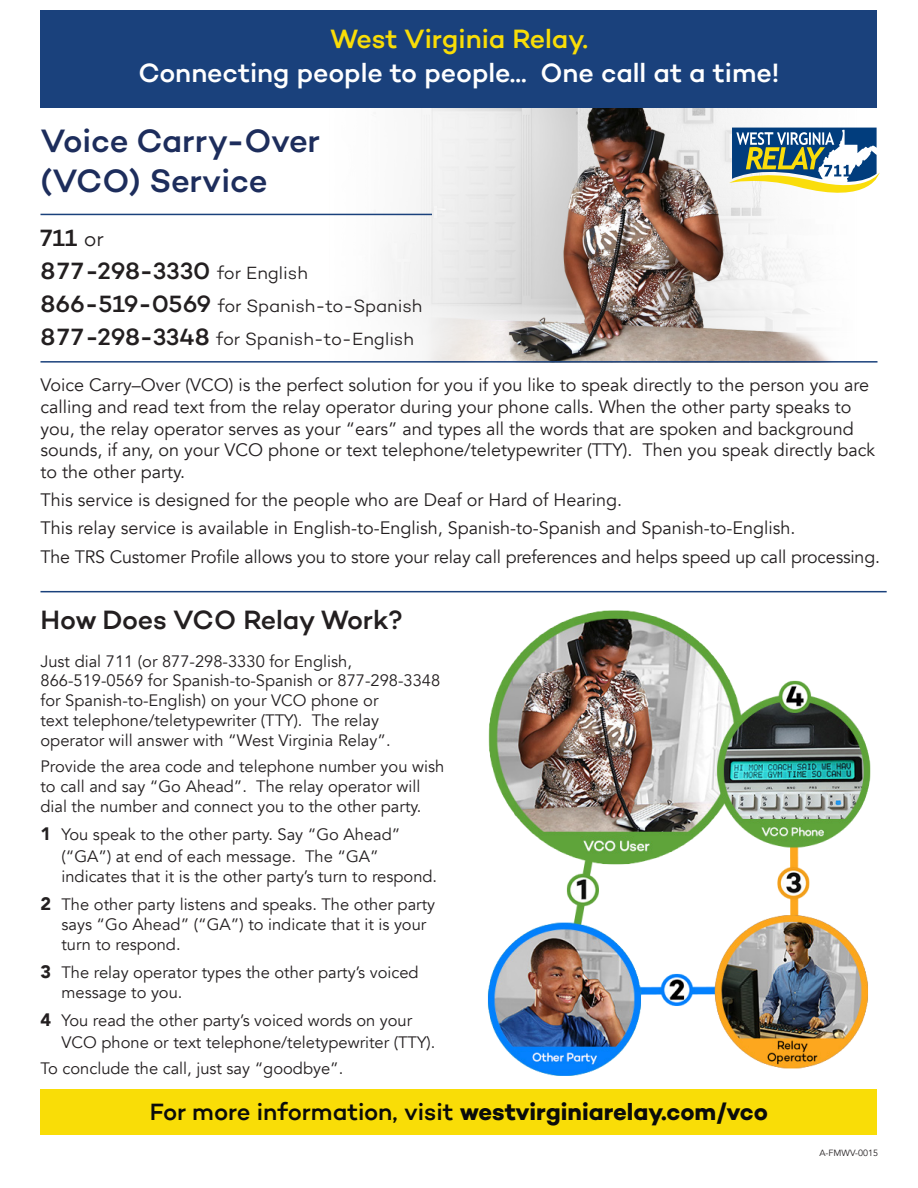
<style>
.page{position:relative;width:918px;height:1188px;background:#fff}
.page>*{position:absolute;margin:0;border:0;box-sizing:border-box;transform-origin:0 0}
.t1{font:500 33px/39.6px "Campton";letter-spacing:-.005em;color:#1d2d5c}
.t2{font:500 27px "Campton";letter-spacing:-.005em;color:#fff}
.t3{font:500 27px "Campton";letter-spacing:-.01em;color:#231f20}
.t4{font:500 27px "Campton";letter-spacing:-.005em;color:#f9dd07}
.t5{font:700 24px "Campton";letter-spacing:-.005em;color:#0b0c0b}
.t6{font:500 24px "Campton";color:#231f20}
.t7{font:18px/21.6px "Avenir";color:#231f20}
.t8{font:300 18px "Campton";letter-spacing:-.01em;color:#231f20}
.t9{font:16.5px/19.8px "Avenir";color:#231f20}
.t10{font:9px "Avenir";color:#231f20}
.s1{font-weight:300;font-size:21px}
.s2{font-weight:300;font-size:18px}
.s3{font-weight:500;font-size:24px}
.s4{font-weight:900;font-size:18px}
.s5{font-weight:500}
</style>
<div class="page">
<img style="left:139px;top:108px;width:738px;height:253px">
<hr style="left:40px;top:361px;width:838px;height:2px;background:#1a417c">
<hr style="left:40px;top:591px;width:847px;height:1px;background:#1a417c">
<img style="left:487px;top:610px;width:384px;height:466px">
<div style="left:40px;top:1089px;width:838px;height:46px;background:#f9dd07"></div>
<div style="left:40px;top:11px;width:838px;height:97px;background:#1a417c"></div>
<svg style="left:729px;top:128px;width:151px;height:65px"></svg>
<hr style="left:40px;top:214px;width:392px;height:1px;background:#1a417c">
<p class="t4" style="left:330px;top:21px;width:260px">West Virginia Relay.</p>
<p class="t2" style="left:139px;top:56px;width:642px">Connecting people to people... One call at a time!</p>
<p class="t1" style="left:40px;top:121px;width:281px">Voice Carry-Over (VCO) Service</p>
<p class="t6" style="left:40px;top:223px;width:65px">711 <span class="s1">or</span></p>
<p class="t6" style="left:40px;top:256px;width:269px">877-298-3330 <span class="s2">for English</span></p>
<p class="t8" style="left:40px;top:295px;width:383px"><span class="s3">866-519-0569</span> for Spanish-to-Spanish</p>
<p class="t8" style="left:40px;top:328px;width:375px"><span class="s3">877-298-3348</span> for Spanish-to-English</p>
<p class="t7" style="left:40px;top:375px;width:836px">Voice Carry–Over (VCO) is the perfect solution for you if you like to speak directly to the person you are calling and read text from the relay operator during your phone calls. When the other party speaks to you, the relay operator serves as your “ears” and types all the words that are spoken and background sounds, if any, on your VCO phone or text telephone/teletypewriter (TTY). Then you speak directly back to the other party.</p>
<p class="t7" style="left:40px;top:489px;width:583px">This service is designed for the people who are Deaf or Hard of Hearing.</p>
<p class="t7" style="left:40px;top:518px;width:756px">This relay service is available in English-to-English, Spanish-to-Spanish and Spanish-to-English.</p>
<p class="t7" style="left:40px;top:546px;width:841px">The TRS Customer Profile allows you to store your relay call preferences and helps speed up call processing.</p>
<p class="t3" style="left:40px;top:603px;width:364px">How Does VCO Relay Work?</p>
<p class="t9" style="left:40px;top:651px;width:401px">Just dial 711 (or 877-298-3330 for English, 866-519-0569 for Spanish-to-Spanish or 877-298-3348 for Spanish-to-English) on your VCO phone or<br>text telephone/teletypewriter (TTY). The relay operator will answer with “West Virginia Relay”.</p>
<p class="t9" style="left:40px;top:757px;width:405px">Provide the area code and telephone number you wish to call and say “Go Ahead”. The relay operator will dial the number and connect you to the other party.</p>
<p class="t9" style="left:40px;top:824px;width:361px;line-height:21.6px;text-align:center"><span class="s4">1</span> You speak to the other party. Say “Go Ahead” (“GA”) at end of each message. The “GA”</p>
<p class="t9" style="left:62px;top:866px;width:377px">indicates that it is the other party’s turn to respond.</p>
<p class="t9" style="left:62px;top:895px;width:375px;text-indent:-21px"><span class="s4">2</span> The other party listens and speaks. The other party says “Go Ahead” (“GA”) to indicate that it is your turn to respond.</p>
<p class="t9" style="left:62px;top:963px;width:359px;text-indent:-21px"><span class="s4">3</span> The relay operator types the other party’s voiced message to you.</p>
<p class="t9" style="left:62px;top:1010px;width:375px;line-height:21.6px;text-indent:-21px"><span class="s4">4</span> You read the other party’s voiced words on your<br>VCO phone or text telephone/teletypewriter (TTY).</p>
<p class="t9" style="left:40px;top:1059px;width:304px">To conclude the call, just say “goodbye”.</p>
<p class="t5" style="left:150px;top:1096px;width:620px"><span class="s5">For more information, visit</span> westvirginiarelay.com/vco</p>
<p class="t10" style="left:819px;top:1147px;width:60px">A-FMWV-0015</p>
</div>
